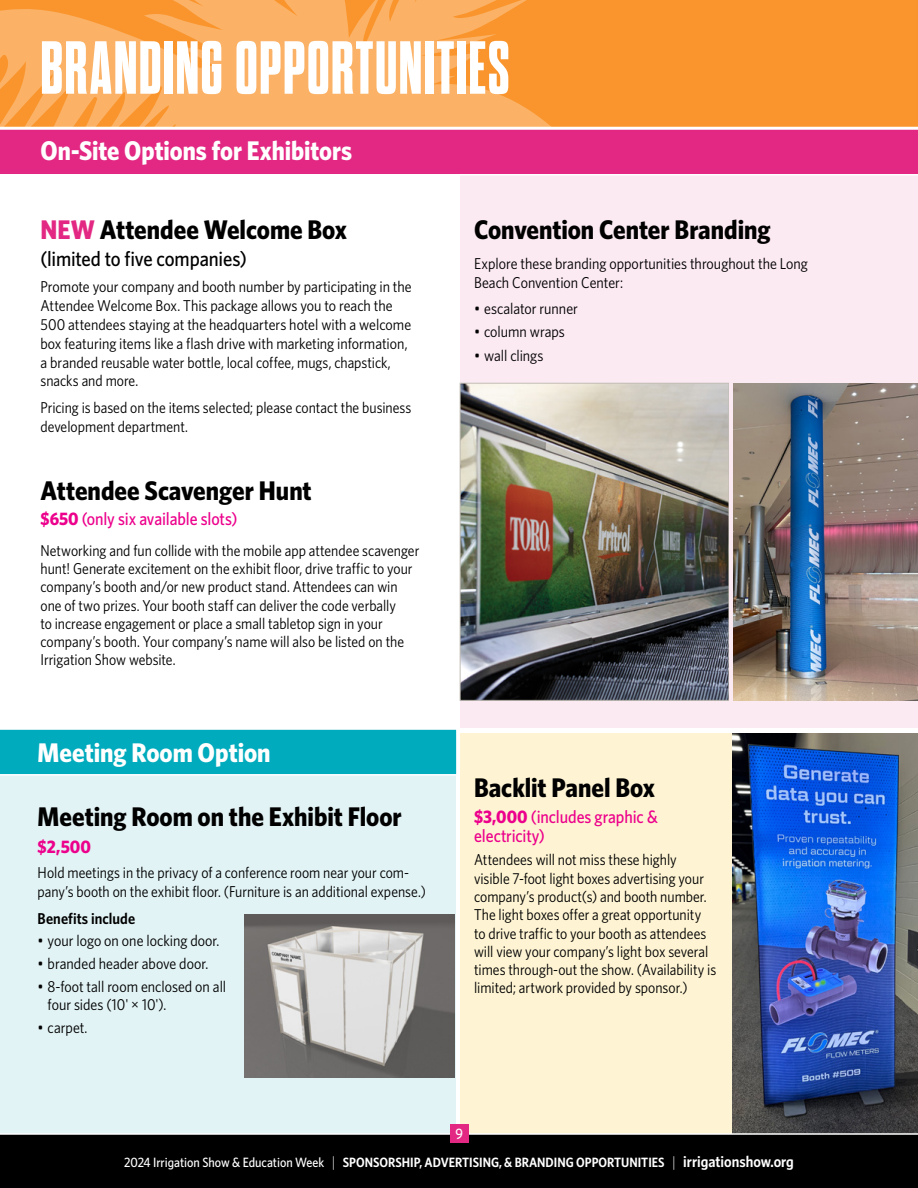
<style>
.page{position:relative;width:918px;height:1188px;background:#fff}
.page>*{position:absolute;margin:0;border:0;box-sizing:border-box;transform-origin:0 0}
.t1{font:700 expanded 75px "Dharma Gothic M";letter-spacing:.02em;color:#fff}
.t2{font:700 27px "Whitney Narrow";color:#000}
.t3{font:700 27px "Whitney Narrow";color:#fff}
.t4{font:500 21px "Whitney Narrow";letter-spacing:-.01em;color:#000}
.t5{font:500 18px/18.8px "Whitney Narrow";letter-spacing:-.005em;color:#ec008c}
.t6{font:700 18px "Whitney Narrow";color:#ec008c}
.t7{font:15.75px/18.3px "Whitney Narrow";color:#000}
.t8{font:600 15.75px "Whitney Narrow";letter-spacing:.005em;color:#000}
.t9{font:500 15px "Whitney Narrow";color:#fff}
.t10{font:600 13.5px "Whitney Narrow";color:#fff}
.s1{color:#e32883}
.s2{font-weight:700}
.s3{font-weight:500}
.s4{font-weight:300;font-size:15px}
.s5{font-size:15.75px}
</style>
<div class="page">
<div style="left:460px;top:733px;width:458px;height:455px;background:#fef4d3"></div>
<div style="left:460px;top:176px;width:458px;height:552px;background:#fceaf3"></div>
<div style="left:0;top:733px;width:455px;height:415px;background:#e2f3f5"></div>
<img style="left:733px;top:383px;width:185px;height:317px">
<img style="left:733px;top:733px;width:185px;height:400px">
<img style="left:462px;top:385px;width:265px;height:313px">
<div style="left:460px;top:383px;width:269px;height:317px;border:1px solid #c2bdb5"></div>
<img style="left:244px;top:914px;width:211px;height:163px">
<div style="left:0;top:1134px;width:918px;height:54px;background:#000"></div>
<hr style="left:0;top:1133px;width:918px;height:2px;background:#fff">
<div style="left:450px;top:1125px;width:19px;height:18px;background:#e22883"></div>
<div style="left:0;top:129px;width:918px;height:47px;background:#e22883"></div>
<div style="left:0;top:729px;width:457px;height:47px;background:#00abbd"></div>
<svg style="left:0;top:0;width:918px;height:127px;background:#faa246"></svg>
<h1 class="t1" style="left:40px;top:31px;width:470px">BRANDING OPPORTUNITIES</h1>
<h2 class="t3" style="left:40px;top:132px;width:313px">On-Site Options for Exhibitors</h2>
<h2 class="t2" style="left:40px;top:211px;width:308px"><span class="s1">NEW</span> Attendee Welcome Box</h2>
<h3 class="t4" style="left:40px;top:245px;width:208px">(limited to five companies)</h3>
<p class="t7" style="left:40px;top:276px;width:373px;line-height:18.9px">Promote your company and booth number by participating in the Attendee Welcome Box. This package allows you to reach the 500 attendees staying at the headquarters hotel with a welcome box featuring items like a flash drive with marketing information, a branded reusable water bottle, local coffee, mugs, chapstick, snacks and more.</p>
<p class="t7" style="left:41px;top:398px;width:372px">Pricing is based on the items selected; please contact the business development department.</p>
<h2 class="t2" style="left:40px;top:472px;width:273px">Attendee Scavenger Hunt</h2>
<p class="t5" style="left:40px;top:509px;width:198px"><span class="s2">$650</span> (only six available slots)</p>
<p class="t7" style="left:40px;top:541px;width:380px">Networking and fun collide with the mobile app attendee scavenger hunt! Generate excitement on the exhibit floor, drive traffic to your company’s booth and/or new product stand. Attendees can win one of two prizes. Your booth staff can deliver the code verbally<br>to increase engagement or place a small tabletop sign in your company’s booth. Your company’s name will also be listed on the Irrigation Show website.</p>
<h2 class="t3" style="left:38px;top:734px;width:235px">Meeting Room Option</h2>
<h2 class="t2" style="left:38px;top:798px;width:366px">Meeting Room on the Exhibit Floor</h2>
<p class="t6" style="left:38px;top:835px;width:55px">$2,500</p>
<p class="t7" style="left:38px;top:863px;width:390px">Hold meetings in the privacy of a conference room near your com&shy;pany’s booth on the exhibit floor. (Furniture is an additional expense.)</p>
<p class="t8" style="left:38px;top:908px;width:99px">Benefits include</p>
<p class="t7" style="left:38px;top:931px;width:183px">• your logo on one locking door.</p>
<p class="t7" style="left:38px;top:954px;width:172px">• branded header above door.</p>
<p class="t7" style="left:48px;top:977px;width:180px;text-indent:-10px">• 8-foot tall room enclosed on all four sides (10' × 10').</p>
<p class="t7" style="left:38px;top:1018px;width:51px">• carpet.</p>
<h2 class="t2" style="left:474px;top:211px;width:298px">Convention Center Branding</h2>
<p class="t7" style="left:474px;top:253px;width:335px;line-height:19px">Explore these branding opportunities throughout the Long<br>Beach Convention Center:</p>
<p class="t7" style="left:474px;top:298px;width:105px">• escalator runner</p>
<p class="t7" style="left:474px;top:322px;width:92px">• column wraps</p>
<p class="t7" style="left:474px;top:345px;width:71px">• wall clings</p>
<h2 class="t2" style="left:474px;top:770px;width:183px">Backlit Panel Box</h2>
<p class="t5" style="left:474px;top:807px;width:185px"><span class="s2">$3,000</span> (includes graphic &amp; electricity)</p>
<p class="t7" style="left:474px;top:850px;width:244px">Attendees will not miss these highly<br>visible 7-foot light boxes advertising your company’s product(s) and booth number.<br>The light boxes offer a great opportunity to drive traffic to your booth as attendees will view your company’s light box several times through-out the show. (Availability is limited; artwork provided by sponsor.)</p>
<p class="t9" style="left:455px;top:1124px;width:9px">9</p>
<p class="t10" style="left:124px;top:1153px;width:671px"><span class="s3">2024 Irrigation Show &amp; Education Week</span> <span class="s4">|</span> SPONSORSHIP, ADVERTISING, &amp; BRANDING OPPORTUNITIES <span class="s4">|</span> <span class="s5">irrigationshow.org</span></p>
</div>
